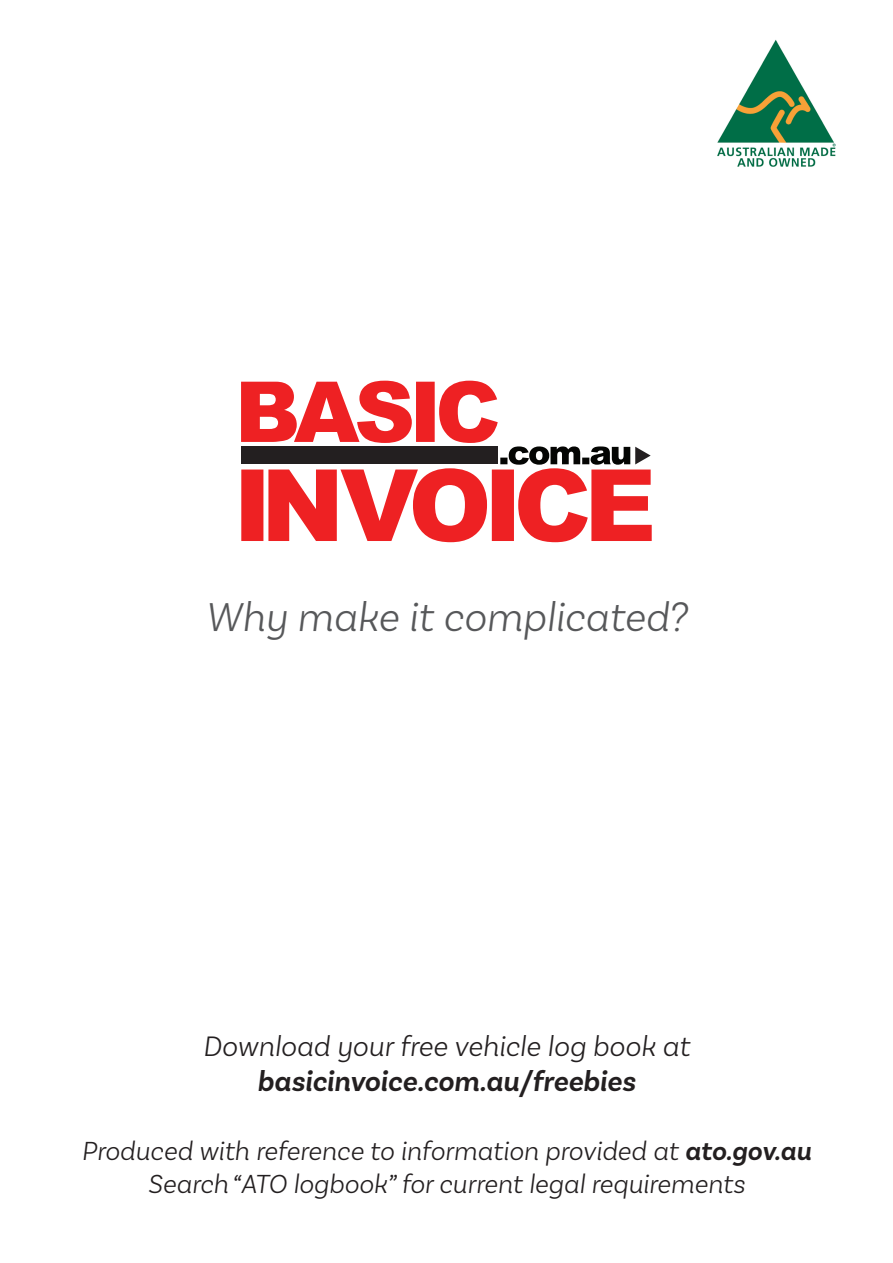
<style>
.page{position:relative;width:893px;height:1263px;background:#fff}
.page>*{position:absolute;margin:0;border:0;box-sizing:border-box;transform-origin:0 0}
.t1{font:italic 300 42.45px "Basic Sans";color:#57585a}
.t2{font:italic 300 29.7px "Basic Sans";color:#231f20}
.t3{font:italic 600 29.7px "Basic Sans";color:#231f20}
.t4{font:italic 300 27.6px "Basic Sans";color:#231f20}
.s1{font-weight:600}
</style>
<div class="page">
<svg style="left:241px;top:381px;width:411px;height:161px"></svg>
<img style="left:717px;top:40px;width:119px;height:127px">
<p class="t1" style="left:206px;top:591px;width:483px">Why make it complicated?</p>
<p class="t2" style="left:203px;top:1028px;width:488px">Download your free vehicle log book at</p>
<p class="t3" style="left:257px;top:1063px;width:380px">basicinvoice.com.au/freebies</p>
<p class="t4" style="left:81px;top:1134px;width:731px">Produced with reference to information provided at <span class="s1">ato.gov.au</span></p>
<p class="t4" style="left:148px;top:1167px;width:598px">Search “ATO logbook” for current legal requirements</p>
</div>
